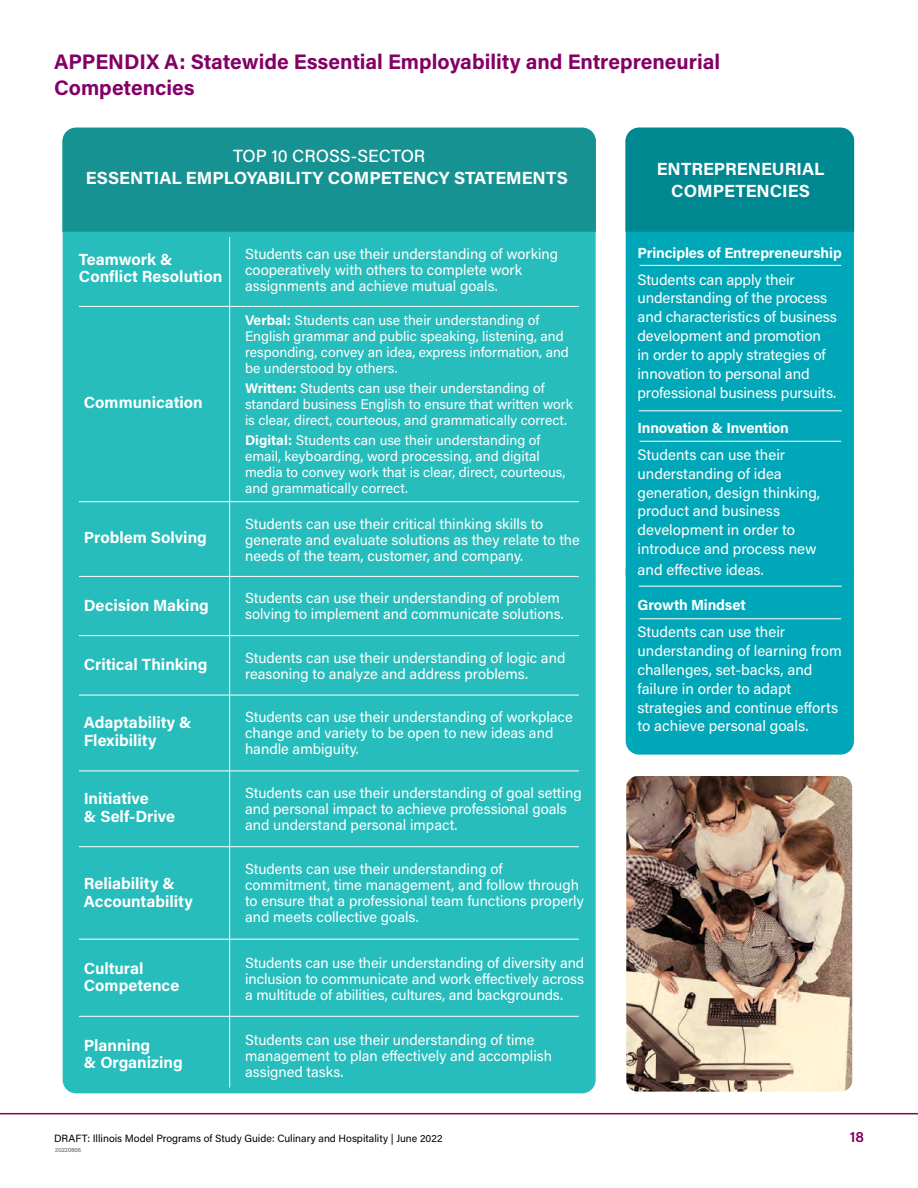
<style>
.page{position:relative;width:918px;height:1188px;background:#fff}
.page>*{position:absolute;margin:0;border:0;box-sizing:border-box;transform-origin:0 0}
.t1{font:700 21px/25.2px "Acumin Pro";color:#830065}
.t2{font:700 17.55px/22px "Acumin Pro";color:#fff;text-align:center}
.t3{font:500 17.55px "Acumin Pro";color:#fff}
.t4{font:700 16.2px/17.5px "Acumin Pro";color:#fff}
.t5{font:15px/18.8px "Acumin Pro";color:#fff}
.t6{font:600 15px "Acumin Pro";color:#830065}
.t7{font:14.7px/16.2px "Acumin Pro";color:#fff}
.t8{font:700 14.7px "Acumin Pro";letter-spacing:-.01em;color:#fff}
.t9{font:13.95px/16.2px "Acumin Pro";color:#fff}
.t10{font:10.5px "Acumin Pro";color:#000}
.t11{font:300 6px "Acumin Pro";letter-spacing:.005em;color:#333}
.s1{font-weight:700}
</style>
<div class="page">
<hr style="left:0;top:1113px;width:918px;height:1px;background:#830065">
<div style="left:63px;top:232px;width:533px;height:344px;background:#27bdbc"></div>
<div style="left:62px;top:128px;width:534px;height:104px;background:#179293"></div>
<hr style="left:79px;top:306px;width:500px;height:1px;background:#fff">
<hr style="left:79px;top:501px;width:500px;height:1px;background:#fff">
<div style="left:63px;top:576px;width:533px;height:517px;background:#27bdbc"></div>
<hr style="left:229px;top:237px;width:1px;height:851px;background:#fff">
<hr style="left:79px;top:635px;width:500px;height:1px;background:#fff">
<hr style="left:79px;top:695px;width:500px;height:1px;background:#fff">
<hr style="left:79px;top:771px;width:500px;height:1px;background:#fff">
<hr style="left:79px;top:1016px;width:500px;height:1px;background:#fff">
<hr style="left:79px;top:846px;width:500px;height:1px;background:#fff">
<hr style="left:79px;top:939px;width:500px;height:1px;background:#fff">
<img style="left:626px;top:776px;width:226px;height:316px">
<hr style="left:79px;top:576px;width:500px;height:1px;background:#fff">
<div style="left:626px;top:232px;width:228px;height:336px;background:#00a7b8"></div>
<div style="left:625px;top:128px;width:229px;height:104px;background:#008891"></div>
<div style="left:626px;top:568px;width:228px;height:187px;background:#00a7b8"></div>
<hr style="left:639px;top:410px;width:203px;height:1px;background:#fff">
<hr style="left:639px;top:586px;width:203px;height:1px;background:#fff">
<hr style="left:640px;top:265px;width:201px;height:1px;background:#fff">
<hr style="left:640px;top:441px;width:201px;height:1px;background:#fff">
<hr style="left:640px;top:618px;width:201px;height:1px;background:#fff">
<h1 class="t1" style="left:54px;top:49px;width:668px">APPENDIX A: Statewide Essential Employability and Entrepreneurial<br>Competencies</h1>
<p class="t3" style="left:233px;top:144px;width:194px">TOP 10 CROSS-SECTOR</p>
<p class="t2" style="left:86px;top:166px;width:483px">ESSENTIAL EMPLOYABILITY COMPETENCY STATEMENTS</p>
<p class="t4" style="left:79px;top:250px;width:145px">Teamwork &amp;<br>Conflict Resolution</p>
<p class="t7" style="left:245px;top:245px;width:315px">Students can use their understanding of working cooperatively with others to complete work assignments and achieve mutual goals.</p>
<p class="t4" style="left:84px;top:392px;width:120px">Communication</p>
<p class="t4" style="left:84px;top:528px;width:125px">Problem Solving</p>
<p class="t9" style="left:245px;top:311px;width:325px"><span class="s1">Verbal:</span> Students can use their understanding of English grammar and public speaking, listening, and responding, convey an idea, express information, and be understood by others.</p>
<p class="t9" style="left:245px;top:379px;width:329px"><span class="s1">Written:</span> Students can use their understanding of standard business English to ensure that written work is clear, direct, courteous, and grammatically correct.</p>
<p class="t9" style="left:245px;top:431px;width:322px"><span class="s1">Digital:</span> Students can use their understanding of email, keyboarding, word processing, and digital media to convey work that is clear, direct, courteous, and grammatically correct.</p>
<p class="t7" style="left:245px;top:515px;width:336px">Students can use their critical thinking skills to generate and evaluate solutions as they relate to the needs of the team, customer, and company.</p>
<p class="t4" style="left:84px;top:596px;width:127px">Decision Making</p>
<p class="t7" style="left:245px;top:589px;width:320px">Students can use their understanding of problem solving to implement and communicate solutions.</p>
<p class="t4" style="left:84px;top:655px;width:125px">Critical Thinking</p>
<p class="t7" style="left:245px;top:649px;width:322px">Students can use their understanding of logic and reasoning to analyze and address problems.</p>
<p class="t4" style="left:84px;top:713px;width:110px">Adaptability &amp;<br>Flexibility</p>
<p class="t7" style="left:245px;top:708px;width:329px">Students can use their understanding of workplace change and variety to be open to new ideas and handle ambiguity.</p>
<p class="t4" style="left:84px;top:789px;width:93px">Initiative<br>&amp; Self-Drive</p>
<p class="t7" style="left:245px;top:784px;width:338px">Students can use their understanding of goal setting and personal impact to achieve professional goals and understand personal impact.</p>
<p class="t4" style="left:84px;top:874px;width:110px">Reliability &amp;<br>Accountability</p>
<p class="t7" style="left:245px;top:860px;width:340px">Students can use their understanding of commitment, time management, and follow through to ensure that a professional team functions properly and meets collective goals.</p>
<p class="t4" style="left:84px;top:959px;width:97px">Cultural<br>Competence</p>
<p class="t7" style="left:245px;top:954px;width:341px;text-align:justify">Students can use their understanding of diversity and inclusion to communicate and work e-ectively across a multitude of abilities, cultures, and backgrounds.</p>
<p class="t4" style="left:84px;top:1036px;width:100px">Planning<br>&amp; Organizing</p>
<p class="t7" style="left:245px;top:1031px;width:308px">Students can use their understanding of time management to plan e-ectively and accomplish assigned tasks.</p>
<p class="t2" style="left:657px;top:157px;width:169px">ENTREPRENEURIAL<br>COMPETENCIES</p>
<p class="t8" style="left:638px;top:242px;width:206px">Principles of Entrepreneurship</p>
<p class="t5" style="left:638px;top:269px;width:201px">Students can apply their understanding of the process and characteristics of business development and promotion<br>in order to apply strategies of innovation to personal and professional business pursuits.</p>
<p class="t8" style="left:638px;top:418px;width:153px">Innovation &amp; Invention</p>
<p class="t5" style="left:638px;top:445px;width:184px">Students can use their understanding of idea generation, design thinking, product and business development in order to introduce and process new</p>
<p class="t5" style="left:638px;top:560px;width:128px">and e-ective ideas.</p>
<p class="t8" style="left:638px;top:595px;width:110px">Growth Mindset</p>
<p class="t5" style="left:638px;top:622px;width:206px">Students can use their understanding of learning from challenges, set-backs, and failure in order to adapt strategies and continue e-orts to achieve personal goals.</p>
<p class="t10" style="left:54px;top:1131px;width:390px">DRAFT: Illinois Model Programs of Study Guide: Culinary and Hospitality | June 2022</p>
<p class="t6" style="left:850px;top:1126px;width:16px">18</p>
<p class="t11" style="left:55px;top:1146px;width:27px">20220606</p>
</div>
